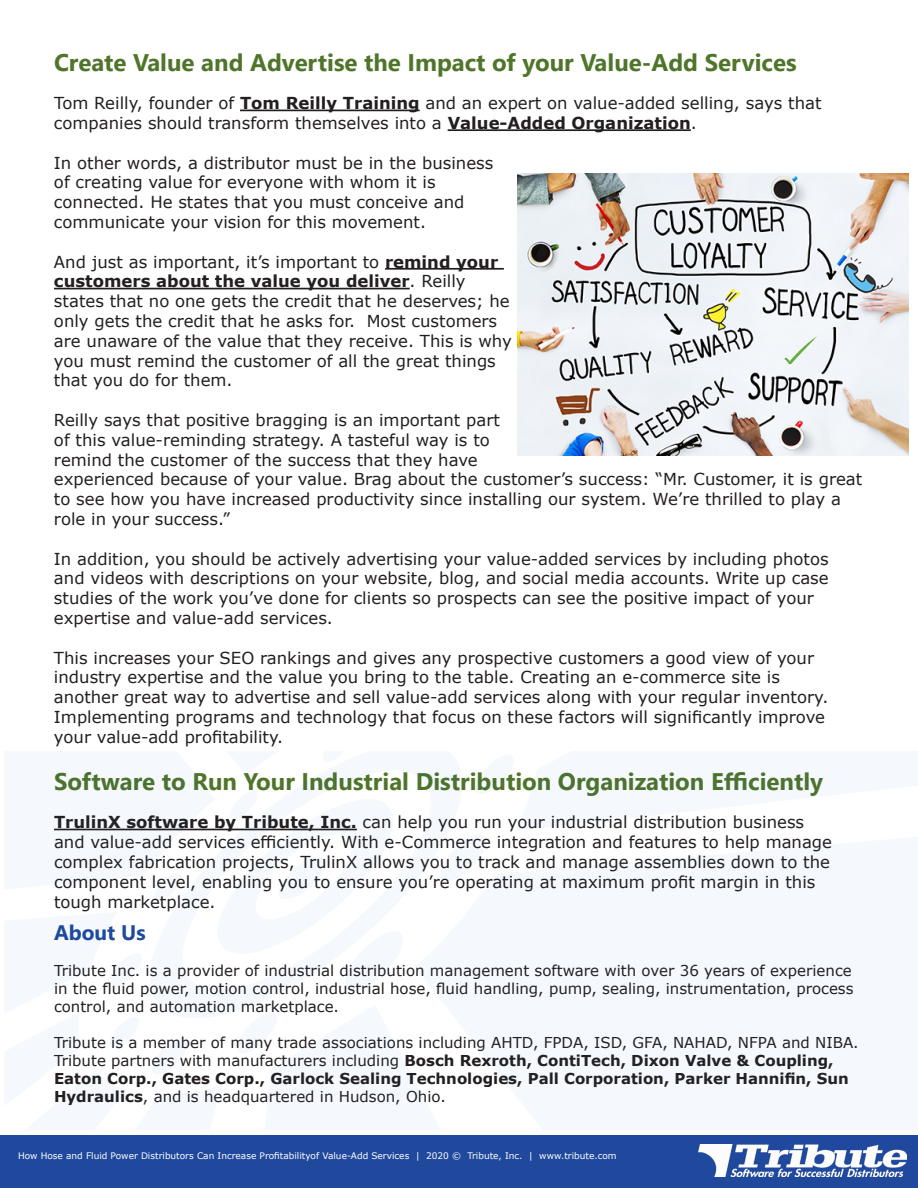
<style>
.page{position:relative;width:918px;height:1188px;background:#fff}
.page>*{position:absolute;margin:0;border:0;box-sizing:border-box;transform-origin:0 0}
.t1{font:700 24px "Segoe UI";color:#4f752a}
.t2{font:700 21px "Segoe UI";color:#20499d}
.t3{font:16.5px/19.8px "Verdana";color:#231f20}
.t4{font:15px/18px "Verdana";color:#231f20;text-align:justify}
.t5{font:9px "Verdana";color:#fff}
.s1{font-weight:700}
</style>
<div class="page">
<hr style="left:240px;top:110px;width:180px;height:1px;background:#231f20">
<hr style="left:448px;top:129px;width:243px;height:2px;background:#231f20">
<hr style="left:385px;top:268px;width:119px;height:2px;background:#231f20">
<hr style="left:54px;top:288px;width:356px;height:1px;background:#231f20">
<img style="left:517px;top:173px;width:392px;height:283px">
<div style="left:0;top:1136px;width:918px;height:52px;background:#20499d"></div>
<img style="left:698px;top:1145px;width:209px;height:31px">
<h1 class="t1" style="left:54px;top:40px;width:744px">Create Value and Advertise the Impact of your Value-Add Services</h1>
<p class="t3" style="left:54px;top:93px;width:769px">Tom Reilly, founder of <span class="s1">Tom Reilly Training</span> and an expert on value-added selling, says that companies should transform themselves into a <span class="s1">Value-Added Organization</span>.</p>
<p class="t3" style="left:54px;top:153px;width:441px">In other words, a distributor must be in the business of creating value for everyone with whom it is connected. He states that you must conceive and communicate your vision for this movement.</p>
<p class="t3" style="left:54px;top:252px;width:459px">And just as important, it’s important to <span class="s1">remind your customers about the value you deliver</span>. Reilly states that no one gets the credit that he deserves; he only gets the credit that he asks for. Most customers are unaware of the value that they receive. This is why you must remind the customer of all the great things that you do for them.</p>
<p class="t3" style="left:54px;top:410px;width:810px">Reilly says that positive bragging is an important part<br>of this value-reminding strategy. A tasteful way is to<br>remind the customer of the success that they have<br>experienced because of your value. Brag about the customer’s success: “Mr. Customer, it is great to see how you have increased productivity since installing our system. We’re thrilled to play a role in your success.”</p>
<p class="t3" style="left:54px;top:549px;width:776px">In addition, you should be actively advertising your value-added services by including photos and videos with descriptions on your website, blog, and social media accounts. Write up case studies of the work you’ve done for clients so prospects can see the positive impact of your expertise and value-add services.</p>
<p class="t3" style="left:54px;top:648px;width:776px">This increases your SEO rankings and gives any prospective customers a good view of your industry expertise and the value you bring to the table. Creating an e-commerce site is another great way to advertise and sell value-add services along with your regular inventory.<br>Implementing programs and technology that focus on these factors will significantly improve your value-add profitability.</p>
<h1 class="t1" style="left:54px;top:759px;width:771px">Software to Run Your Industrial Distribution Organization Efficiently</h1>
<p class="t3" style="left:54px;top:812px;width:780px"><span class="s1">TrulinX software by Tribute, Inc.</span> can help you run your industrial distribution business and value-add services efficiently. With e-Commerce integration and features to help manage complex fabrication projects, TrulinX allows you to track and manage assemblies down to the component level, enabling you to ensure you’re operating at maximum profit margin in this tough marketplace.</p>
<p class="t2" style="left:54px;top:913px;width:93px">About Us</p>
<p class="t4" style="left:54px;top:961px;width:801px">Tribute Inc. is a provider of industrial distribution management software with over 36 years of experience in the fluid power, motion control, industrial hose, fluid handling, pump, sealing, instrumentation, process control, and automation marketplace.</p>
<p class="t4" style="left:54px;top:1033px;width:806px;text-align:left">Tribute is a member of many trade associations including AHTD, FPDA, ISD, GFA, NAHAD, NFPA and NIBA.<br>Tribute partners with manufacturers including <span class="s1">Bosch Rexroth, ContiTech, Dixon Valve &amp; Coupling, Eaton Corp., Gates Corp., Garlock Sealing Technologies, Pall Corporation, Parker Hannifin, Sun Hydraulics</span>, and is headquartered in Hudson, Ohio.</p>
<p class="t5" style="left:18px;top:1149px;width:600px">How Hose and Fluid Power Distributors Can Increase Profitabilityof Value-Add Services | 2020 © Tribute, Inc. | www.tribute.com</p>
</div>
